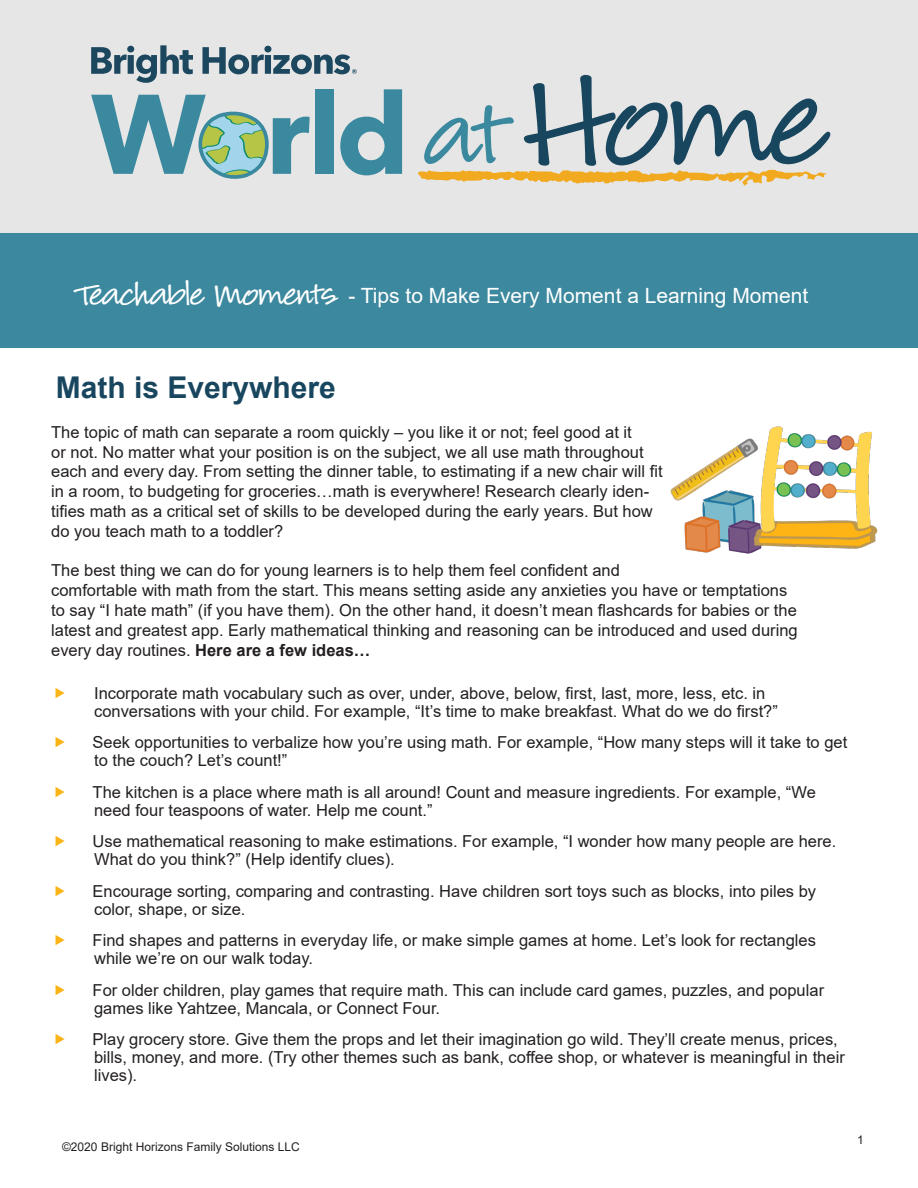
<style>
.page{position:relative;width:918px;height:1188px;background:#fff}
.page>*{position:absolute;margin:0;border:0;box-sizing:border-box;transform-origin:0 0}
.t1{font:49.5px "Louisiana";letter-spacing:-.02em;color:#fff}
.Topic_Title{font:700 30px "Arial";color:#18465e}
.t2{font:21px "Arial";color:#fff}
.t3{font:16.5px/19.8px "Arial";color:#231f20}
.t4{font:12px "Arial";color:#231f20}
.s1{font-weight:700}
</style>
<div class="page">
<div style="left:0;top:0;width:918px;height:234px;background:#e7e6e6"></div>
<div style="left:0;top:234px;width:918px;height:114px;background:#3c889e"></div>
<svg style="left:91px;top:45px;width:102px;height:38px;background:#91a3ad"></svg>
<svg style="left:202px;top:46px;width:155px;height:28px;background:#8d9faa"></svg>
<div style="left:316px;top:89px;width:18px;height:85px;background:#3a899f"></div>
<svg style="left:340px;top:89px;width:62px;height:86px;background:#82b0bc"></svg>
<svg style="left:91px;top:95px;width:219px;height:87px;background:#9bbfc0"></svg>
<svg style="left:418px;top:75px;width:412px;height:110px;background:#bfc4bf"></svg>
<img style="left:671px;top:426px;width:207px;height:127px">
<h1 class="t1" style="left:79px;top:258px;width:259px">Teachable Moments</h1>
<p class="t2" style="left:348px;top:281px;width:461px">- Tips to Make Every Moment a Learning Moment</p>
<p class="Topic_Title" style="left:56px;top:367px;width:282px">Math is Everywhere</p>
<p class="t3" style="left:51px;top:422px;width:613px">The topic of math can separate a room quickly – you like it or not; feel good at it<br>or not. No matter what your position is on the subject, we all use math throughout each and every day. From setting the dinner table, to estimating if a new chair will fit in a room, to budgeting for groceries…math is everywhere! Research clearly iden&shy;tifies math as a critical set of skills to be developed during the early years. But how do you teach math to a toddler?</p>
<p class="t3" style="left:51px;top:561px;width:748px">The best thing we can do for young learners is to help them feel confident and<br>comfortable with math from the start. This means setting aside any anxieties you have or temptations to say “I hate math” (if you have them). On the other hand, it doesn’t mean flashcards for babies or the latest and greatest app. Early mathematical thinking and reasoning can be introduced and used during every day routines. <span class="s1">Here are a few ideas…</span></p>
<p class="t3" style="left:94px;top:684px;width:685px;line-height:18px">Incorporate math vocabulary such as over, under, above, below, first, last, more, less, etc. in conversations with your child. For example, “It’s time to make breakfast. What do we do first?”</p>
<p class="t3" style="left:93px;top:733px;width:756px;line-height:18px">Seek opportunities to verbalize how you’re using math. For example, “How many steps will it take to get to the couch? Let’s count!”</p>
<p class="t3" style="left:93px;top:783px;width:725px;line-height:18px">The kitchen is a place where math is all around! Count and measure ingredients. For example, “We need four teaspoons of water. Help me count.”</p>
<p class="t3" style="left:93px;top:832px;width:745px;line-height:18px">Use mathematical reasoning to make estimations. For example, “I wonder how many people are here.<br>What do you think?” (Help identify clues).</p>
<p class="t3" style="left:93px;top:882px;width:725px;line-height:18px">Encourage sorting, comparing and contrasting. Have children sort toys such as blocks, into piles by color, shape, or size.</p>
<p class="t3" style="left:93px;top:931px;width:725px;line-height:18px">Find shapes and patterns in everyday life, or make simple games at home. Let’s look for rectangles while we’re on our walk today.</p>
<p class="t3" style="left:93px;top:981px;width:733px;line-height:18px">For older children, play games that require math. This can include card games, puzzles, and popular games like Yahtzee, Mancala, or Connect Four.</p>
<p class="t3" style="left:93px;top:1030px;width:754px;line-height:18px">Play grocery store. Give them the props and let their imagination go wild. They’ll create menus, prices, bills, money, and more. (Try other themes such as bank, coffee shop, or whatever is meaningful in their lives).</p>
<p class="t4" style="left:62px;top:1139px;width:239px">©2020 Bright Horizons Family Solutions LLC</p>
<p class="t4" style="left:857px;top:1132px;width:8px">1</p>
</div>
